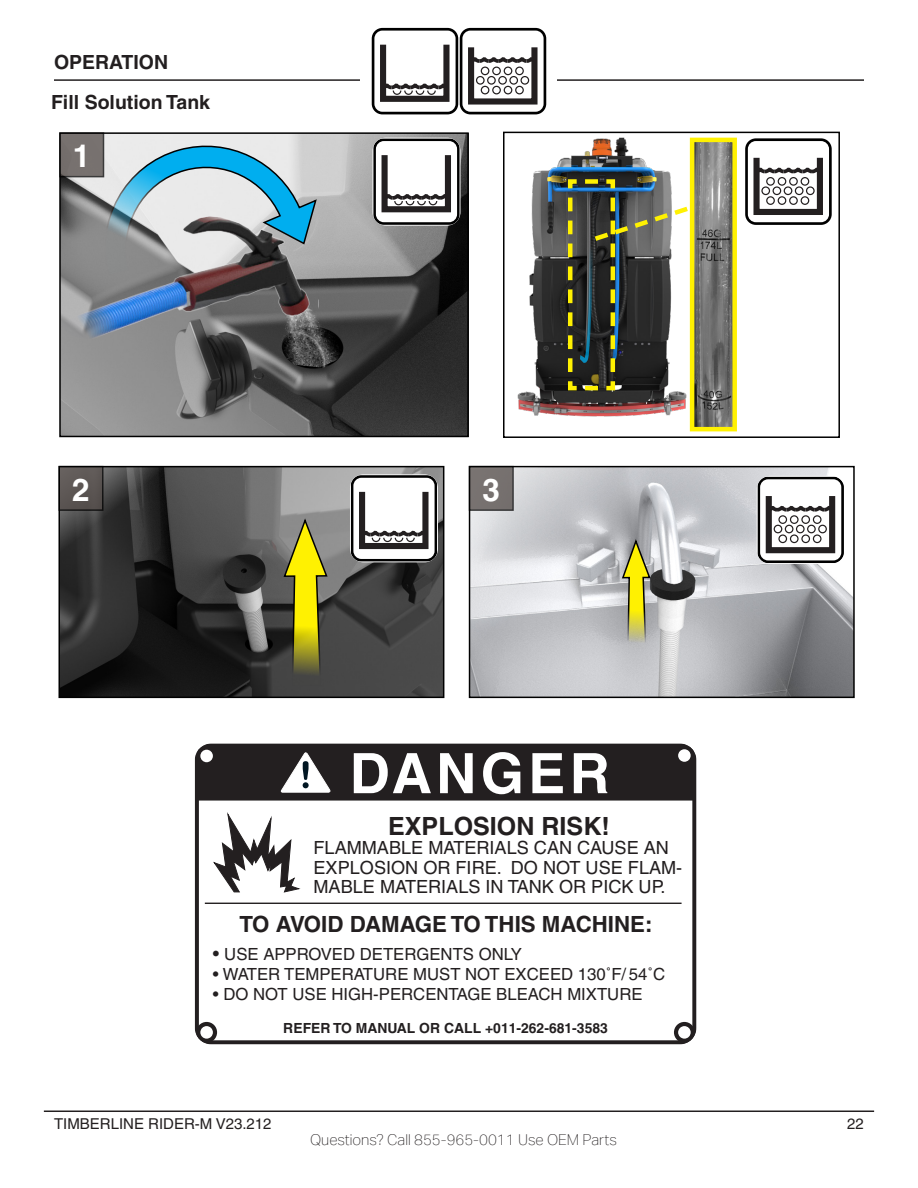
<style>
.page{position:relative;width:918px;height:1188px;background:#fff}
.page>*{position:absolute;margin:0;border:0;box-sizing:border-box;transform-origin:0 0}
.t1{font:700 55.8px "Helvetica";letter-spacing:.075em;color:#fff}
.t2{font:700 31.5px "Helvetica";color:#fff}
.t3{font:700 25.05px "Helvetica";color:#231f20}
.t4{font:700 22.35px "Helvetica";color:#231f20}
.Sub_Header{font:700 19.5px "Helvetica";color:#231f20}
.t5{font:18.15px/19.5px "Helvetica";color:#231f20}
.t6{font:16.8px "Helvetica";color:#231f20}
.t7{font:100 15px "Aktiv Grotesk";color:#231f20}
.t8{font:15px "Helvetica";color:#231f20}
.t9{font:700 13.95px "Helvetica";color:#231f20}
.s1{font-size:18.15px}
</style>
<div class="page">
<hr style="left:44px;top:1111px;width:830px;height:1px;background:#231f20">
<hr style="left:54px;top:79px;width:810px;height:2px;background:#231f20">
<div style="left:361px;top:21px;width:196px;height:99px;background:#fff"></div>
<img style="left:61px;top:469px;width:380px;height:226px">
<div style="left:58px;top:466px;width:386px;height:232px;border:2px solid #000"></div>
<svg style="left:282px;top:519px;width:47px;height:168px;background:#8f8a36"></svg>
<div style="left:58px;top:466px;width:46px;height:45px;background:#5c5654;border:2px solid #000"></div>
<img style="left:472px;top:469px;width:380px;height:226px">
<div style="left:469px;top:466px;width:386px;height:232px;border:2px solid #000"></div>
<svg style="left:621px;top:539px;width:31px;height:112px;background:#bab76d"></svg>
<div style="left:469px;top:466px;width:45px;height:45px;background:#77716f;border:2px solid #000"></div>
<img style="left:517px;top:137px;width:220px;height:295px">
<div style="left:503px;top:132px;width:337px;height:306px;border:2px solid #000"></div>
<img style="left:62px;top:135px;width:404px;height:299px">
<div style="left:59px;top:132px;width:410px;height:305px;border:2px solid #000"></div>
<img style="left:259px;top:290px;width:154px;height:77px">
<div style="left:59px;top:132px;width:45px;height:45px;background:#77716f;border:2px solid #000"></div>
<img style="left:695px;top:143px;width:37px;height:283px">
<div style="left:690px;top:138px;width:47px;height:293px;border:4px solid #fff101"></div>
<img style="left:59px;top:217px;width:259px;height:123px">
<svg style="left:94px;top:136px;width:224px;height:142px;background:#9ab3bc"></svg>
<svg style="left:566px;top:177px;width:147px;height:216px;background:#64685b"></svg>
<svg style="left:195px;top:743px;width:502px;height:301px"></svg>
<svg style="left:196px;top:1022px;width:21px;height:21px"></svg>
<svg style="left:674px;top:1022px;width:21px;height:21px"></svg>
<svg style="left:198px;top:746px;width:496px;height:55px;background:#2e2b2c"></svg>
<svg style="left:214px;top:814px;width:85px;height:78px"></svg>
<hr style="left:205px;top:903px;width:477px;height:1px;background:#231f20">
<svg style="left:371px;top:27px;width:79px;height:88px"></svg>
<svg style="left:372px;top:138px;width:89px;height:88px"></svg>
<svg style="left:373px;top:138px;width:87px;height:87px"></svg>
<svg style="left:350px;top:474px;width:88px;height:88px"></svg>
<svg style="left:351px;top:475px;width:86px;height:87px"></svg>
<svg style="left:745px;top:138px;width:87px;height:87px"></svg>
<div style="left:766px;top:177px;width:9px;height:9px;border:1px solid #231f20;border-radius:50%"></div>
<div style="left:778px;top:177px;width:8px;height:9px;border:1px solid #231f20;border-radius:50%"></div>
<div style="left:789px;top:177px;width:9px;height:9px;border:1px solid #231f20;border-radius:50%"></div>
<div style="left:801px;top:177px;width:8px;height:9px;border:1px solid #231f20;border-radius:50%"></div>
<div style="left:773px;top:186px;width:8px;height:9px;border:1px solid #231f20;border-radius:50%"></div>
<div style="left:761px;top:186px;width:9px;height:9px;border:1px solid #231f20;border-radius:50%"></div>
<div style="left:784px;top:186px;width:8px;height:9px;border:1px solid #231f20;border-radius:50%"></div>
<div style="left:795px;top:186px;width:9px;height:9px;border:1px solid #231f20;border-radius:50%"></div>
<div style="left:806px;top:186px;width:9px;height:9px;border:1px solid #231f20;border-radius:50%"></div>
<div style="left:766px;top:196px;width:9px;height:9px;border:1px solid #231f20;border-radius:50%"></div>
<div style="left:778px;top:196px;width:8px;height:9px;border:1px solid #231f20;border-radius:50%"></div>
<div style="left:789px;top:196px;width:9px;height:9px;border:1px solid #231f20;border-radius:50%"></div>
<div style="left:801px;top:196px;width:8px;height:9px;border:1px solid #231f20;border-radius:50%"></div>
<svg style="left:468px;top:27px;width:79px;height:88px"></svg>
<svg style="left:372px;top:28px;width:174px;height:86px"></svg>
<div style="left:481px;top:67px;width:8px;height:8px;border:1px solid #231f20;border-radius:50%"></div>
<div style="left:492px;top:67px;width:9px;height:8px;border:1px solid #231f20;border-radius:50%"></div>
<div style="left:504px;top:67px;width:8px;height:8px;border:1px solid #231f20;border-radius:50%"></div>
<div style="left:515px;top:67px;width:9px;height:8px;border:1px solid #231f20;border-radius:50%"></div>
<div style="left:487px;top:76px;width:9px;height:9px;border:1px solid #231f20;border-radius:50%"></div>
<div style="left:476px;top:76px;width:9px;height:9px;border:1px solid #231f20;border-radius:50%"></div>
<div style="left:498px;top:76px;width:9px;height:9px;border:1px solid #231f20;border-radius:50%"></div>
<div style="left:509px;top:76px;width:9px;height:9px;border:1px solid #231f20;border-radius:50%"></div>
<div style="left:521px;top:76px;width:8px;height:9px;border:1px solid #231f20;border-radius:50%"></div>
<div style="left:481px;top:86px;width:8px;height:8px;border:1px solid #231f20;border-radius:50%"></div>
<div style="left:492px;top:86px;width:9px;height:8px;border:1px solid #231f20;border-radius:50%"></div>
<div style="left:504px;top:86px;width:8px;height:8px;border:1px solid #231f20;border-radius:50%"></div>
<div style="left:515px;top:86px;width:9px;height:8px;border:1px solid #231f20;border-radius:50%"></div>
<svg style="left:757px;top:476px;width:88px;height:88px"></svg>
<svg style="left:757px;top:477px;width:87px;height:86px"></svg>
<div style="left:778px;top:515px;width:9px;height:9px;border:1px solid #231f20;border-radius:50%"></div>
<div style="left:790px;top:515px;width:9px;height:9px;border:1px solid #231f20;border-radius:50%"></div>
<div style="left:801px;top:515px;width:9px;height:9px;border:1px solid #231f20;border-radius:50%"></div>
<div style="left:813px;top:515px;width:9px;height:9px;border:1px solid #231f20;border-radius:50%"></div>
<div style="left:785px;top:525px;width:8px;height:8px;border:1px solid #231f20;border-radius:50%"></div>
<div style="left:774px;top:525px;width:8px;height:8px;border:1px solid #231f20;border-radius:50%"></div>
<div style="left:796px;top:525px;width:9px;height:8px;border:1px solid #231f20;border-radius:50%"></div>
<div style="left:807px;top:525px;width:9px;height:8px;border:1px solid #231f20;border-radius:50%"></div>
<div style="left:818px;top:525px;width:9px;height:8px;border:1px solid #231f20;border-radius:50%"></div>
<div style="left:778px;top:534px;width:9px;height:9px;border:1px solid #231f20;border-radius:50%"></div>
<div style="left:790px;top:534px;width:9px;height:9px;border:1px solid #231f20;border-radius:50%"></div>
<div style="left:801px;top:534px;width:9px;height:9px;border:1px solid #231f20;border-radius:50%"></div>
<div style="left:813px;top:534px;width:9px;height:9px;border:1px solid #231f20;border-radius:50%"></div>
<p class="Sub_Header" style="left:54px;top:50px;width:116px">OPERATION</p>
<p class="Sub_Header" style="left:51px;top:91px;width:161px">Fill Solution Tank</p>
<p class="t2" style="left:73px;top:137px;width:19px">1</p>
<p class="t2" style="left:72px;top:470px;width:19px">2</p>
<p class="t2" style="left:483px;top:470px;width:19px">3</p>
<p class="t1" style="left:350px;top:740px;width:262px">DANGER</p>
<p class="t3" style="left:388px;top:810px;width:223px">EXPLOSION RISK!</p>
<p class="t5" style="left:314px;top:838px;width:370px">FLAMMABLE MATERIALS CAN CAUSE AN<br>EXPLOSION OR FIRE. DO NOT USE FLAM-<br>MABLE MATERIALS IN TANK OR PICK UP.</p>
<p class="t4" style="left:240px;top:911px;width:414px">TO AVOID DAMAGE TO THIS MACHINE:</p>
<p class="t6" style="left:213px;top:944px;width:311px"><span class="s1">•</span> USE APPROVED DETERGENTS ONLY</p>
<p class="t6" style="left:213px;top:964px;width:454px">• WATER TEMPERATURE MUST NOT EXCEED 130˚F/ 54˚C</p>
<p class="t6" style="left:213px;top:984px;width:431px">• DO NOT USE HIGH-PERCENTAGE BLEACH MIXTURE</p>
<p class="t9" style="left:283px;top:1020px;width:326px">REFER TO MANUAL OR CALL +011-262-681-3583</p>
<p class="t8" style="left:54px;top:1115px;width:219px">TIMBERLINE RIDER-M V23.212</p>
<p class="t8" style="left:847px;top:1115px;width:18px">22</p>
<p class="t7" style="left:310px;top:1131px;width:308px">Questions? Call 855-965-0011 Use OEM Parts</p>
</div>
